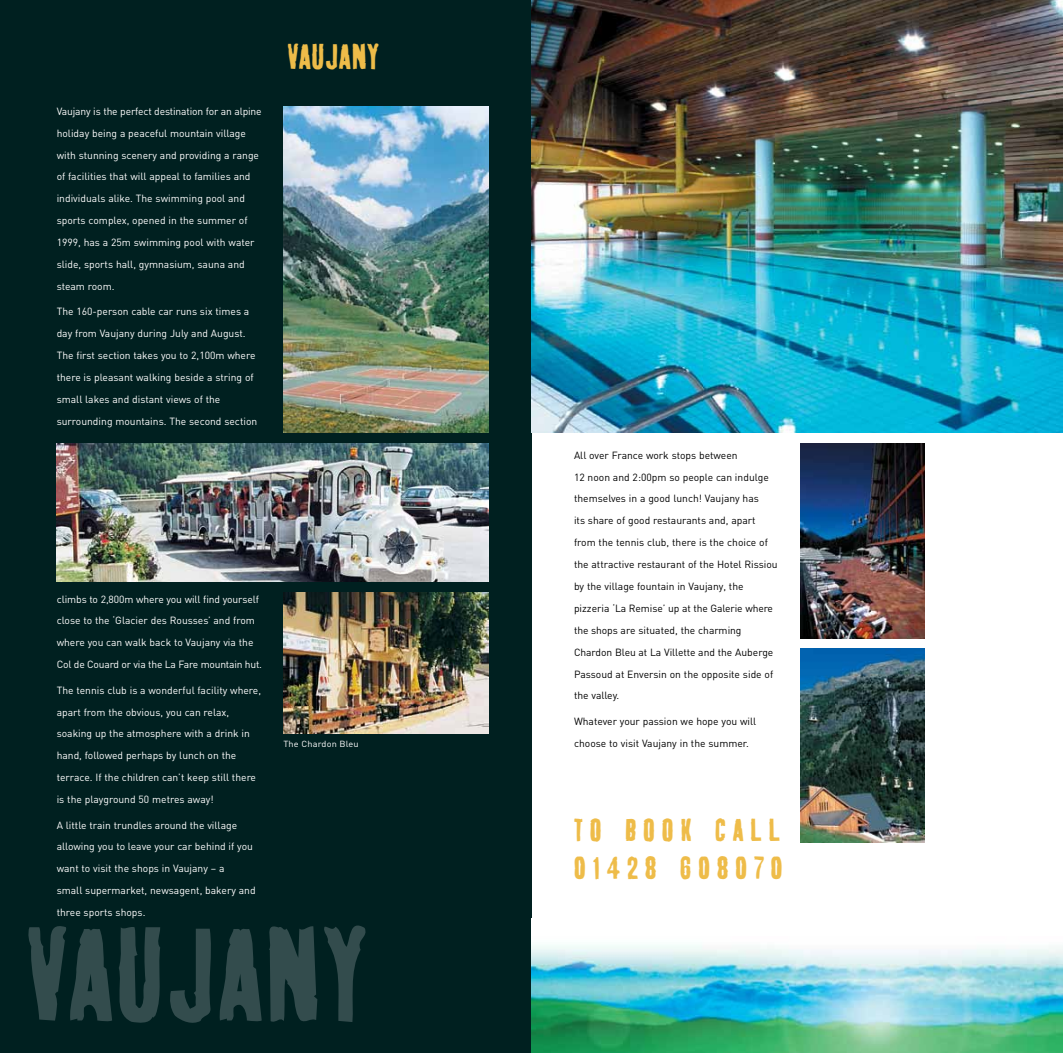
<style>
.page{position:relative;width:1063px;height:1053px;background:#fff}
.page>*{position:absolute;margin:0;border:0;box-sizing:border-box;transform-origin:0 0}
.t1{font:132.38px "Corrosion";color:#334c4d}
.t2{font:35.62px "Corrosion";color:#eebc49}
.t3{font:31.88px/38.1px "Corrosion";letter-spacing:.19em;color:#eebc49}
.t4{font:10.25px/21.9px "DIN";color:#fff}
.t5{font:10.25px/21.9px "DIN";color:#000}
.t6{font:8.75px "DIN";letter-spacing:.015em;color:#fff;scale:1.05 1}
</style>
<div class="page">
<div style="left:0;top:0;width:531px;height:1052px;background:#002020"></div>
<img style="left:531px;top:945px;width:532px;height:107px">
<img style="left:283px;top:106px;width:206px;height:326px">
<img style="left:283px;top:592px;width:206px;height:141px">
<img style="left:531px;top:0;width:532px;height:432px">
<img style="left:801px;top:443px;width:124px;height:195px">
<img style="left:801px;top:648px;width:124px;height:194px">
<img style="left:57px;top:443px;width:432px;height:138px">
<p class="t4" style="left:57px;top:100px;width:207px">Vaujany is the perfect destination for an alpine holiday being a peaceful mountain village with stunning scenery and providing a range of facilities that will appeal to families and individuals alike. The swimming pool and sports complex, opened in the summer of 1999, has a 25m swimming pool with water slide, sports hall, gymnasium, sauna and steam room.</p>
<p class="t4" style="left:57px;top:300px;width:202px">The 160-person cable car runs six times a day from Vaujany during July and August.<br>The first section takes you to 2,100m where there is pleasant walking beside a string of small lakes and distant views of the surrounding mountains. The second section</p>
<h2 class="t2" style="left:287px;top:36px;width:80px">VAUJANY</h2>
<p class="t4" style="left:57px;top:587px;width:207px">climbs to 2,800m where you will find yourself close to the ‘Glacier des Rousses’ and from where you can walk back to Vaujany via the Col de Couard or via the La Fare mountain hut.</p>
<p class="t4" style="left:57px;top:678px;width:206px">The tennis club is a wonderful facility where, apart from the obvious, you can relax, soaking up the atmosphere with a drink in hand, followed perhaps by lunch on the terrace. If the children can’t keep still there is the playground 50 metres away!</p>
<p class="t4" style="left:57px;top:813px;width:200px">A little train trundles around the village allowing you to leave your car behind if you want to visit the shops in Vaujany – a<br>small supermarket, newsagent, bakery and three sports shops.</p>
<p class="t6" style="left:283px;top:738px;width:73px">The Chardon Bleu</p>
<h1 class="t1" style="left:25px;top:896px;width:294px">VAUJANY</h1>
<p class="t5" style="left:574px;top:444px;width:205px">All over France work stops between<br>12 noon and 2:00pm so people can indulge themselves in a good lunch! Vaujany has<br>its share of good restaurants and, apart from the tennis club, there is the choice of the attractive restaurant of the Hotel Rissiou by the village fountain in Vaujany, the pizzeria ‘La Remise’ up at the Galerie where the shops are situated, the charming Chardon Bleu at La Villette and the Auberge Passoud at Enversin on the opposite side of the valley.</p>
<p class="t5" style="left:574px;top:710px;width:184px">Whatever your passion we hope you will choose to visit Vaujany in the summer.</p>
<h3 class="t3" style="left:573px;top:810px;width:211px">TO BOOK CALL<br>01428 608070</h3>
</div>
